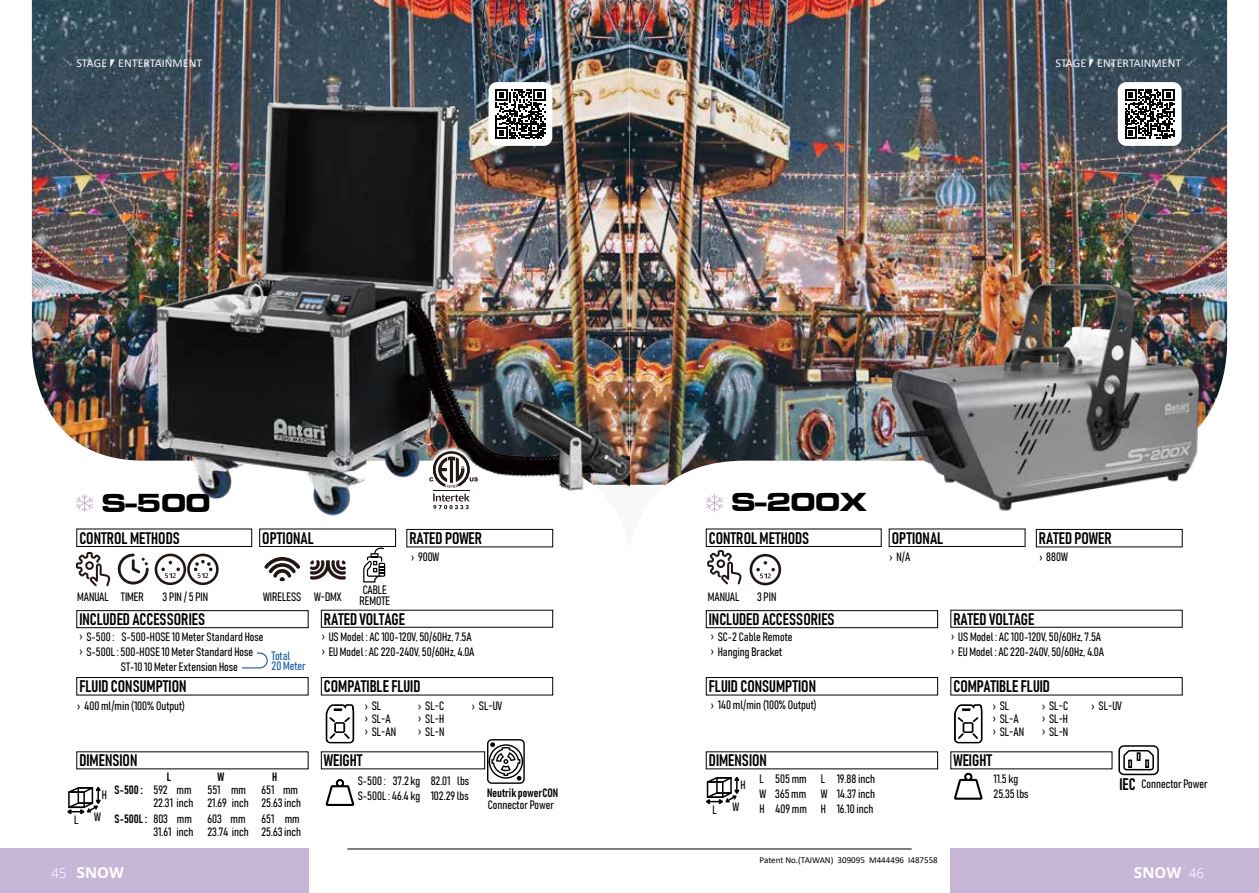
<style>
.page{position:relative;width:1259px;height:893px;background:#fff}
.page>*{position:absolute;margin:0;border:0;box-sizing:border-box;transform-origin:0 0}
.t1{font:27px "Microgramma D Bold Exte";color:#000}
.t2{font:16.5px "Bahnschrift";color:#000}
.t3{font:12px/15px "Bahnschrift";color:#000}
.t4{font:12px "Calibri";color:#f7f8f8}
.t5{font:12px/10.5px "Bahnschrift";color:#15599f}
.t6{font:9px "Calibri";color:#000}
.s1{font-family:"Calibri"}
.s2{font-size:16.5px}
</style>
<div class="page">
<img style="left:629px;top:0;width:598px;height:485px">
<img style="left:31px;top:0;width:598px;height:552px">
<img style="left:101px;top:73px;width:528px;height:514px">
<div style="left:488px;top:82px;width:64px;height:64px;background:#fff;border-radius:9px"></div>
<svg style="left:495px;top:89px;width:50px;height:50px"></svg>
<div style="left:1117px;top:82px;width:64px;height:64px;background:#fff;border-radius:9px"></div>
<svg style="left:1125px;top:89px;width:49px;height:50px"></svg>
<svg style="left:424px;top:446px;width:59px;height:69px"></svg>
<hr style="left:433px;top:490px;width:37px;height:1px;background:#241714">
<svg style="left:429px;top:451px;width:49px;height:37px"></svg>
<svg style="left:433px;top:494px;width:37px;height:15px"></svg>
<svg style="left:706px;top:494px;width:17px;height:18px"></svg>
<svg style="left:76px;top:494px;width:17px;height:18px"></svg>
<img style="left:892px;top:264px;width:320px;height:265px">
<div style="left:950px;top:849px;width:309px;height:44px;background:#c8b6d8"></div>
<div style="left:0;top:849px;width:308px;height:44px;background:#c8b6d8"></div>
<hr style="left:347px;top:849px;width:564px;height:1px;background:#000">
<svg style="left:76px;top:552px;width:34px;height:34px"></svg>
<svg style="left:116px;top:554px;width:33px;height:30px"></svg>
<svg style="left:264px;top:557px;width:36px;height:24px"></svg>
<svg style="left:155px;top:554px;width:64px;height:31px"></svg>
<svg style="left:310px;top:560px;width:36px;height:20px"></svg>
<svg style="left:363px;top:547px;width:22px;height:35px"></svg>
<svg style="left:487px;top:739px;width:38px;height:45px"></svg>
<div style="left:77px;top:610px;width:231px;height:18px;border:1px solid #000"></div>
<div style="left:406px;top:529px;width:147px;height:18px;border:1px solid #000"></div>
<div style="left:77px;top:529px;width:175px;height:18px;border:1px solid #000"></div>
<div style="left:259px;top:529px;width:137px;height:18px;border:1px solid #000"></div>
<svg style="left:707px;top:550px;width:34px;height:34px"></svg>
<div style="left:706px;top:610px;width:232px;height:18px;border:1px solid #000"></div>
<div style="left:1036px;top:529px;width:146px;height:18px;border:1px solid #000"></div>
<div style="left:706px;top:529px;width:175px;height:18px;border:1px solid #000"></div>
<div style="left:889px;top:529px;width:136px;height:18px;border:1px solid #000"></div>
<svg style="left:749px;top:554px;width:32px;height:31px"></svg>
<svg style="left:1118px;top:745px;width:41px;height:31px"></svg>
<svg style="left:706px;top:777px;width:33px;height:27px"></svg>
<svg style="left:326px;top:779px;width:28px;height:27px"></svg>
<svg style="left:67px;top:787px;width:34px;height:27px"></svg>
<svg style="left:242px;top:652px;width:26px;height:17px"></svg>
<div style="left:321px;top:677px;width:232px;height:18px;border:1px solid #000"></div>
<svg style="left:326px;top:704px;width:28px;height:39px"></svg>
<div style="left:77px;top:677px;width:231px;height:18px;border:1px solid #000"></div>
<div style="left:950px;top:677px;width:232px;height:18px;border:1px solid #000"></div>
<div style="left:706px;top:677px;width:232px;height:18px;border:1px solid #000"></div>
<svg style="left:954px;top:704px;width:28px;height:39px"></svg>
<svg style="left:954px;top:772px;width:28px;height:28px"></svg>
<p class="t4" style="left:77px;top:55px;width:127px">STAGE ⎖ ENTERTAINMENT</p>
<p class="t4" style="left:1055px;top:55px;width:127px">STAGE ⎖ ENTERTAINMENT</p>
<h1 class="t1" style="left:102px;top:485px;width:110px">S-500</h1>
<h1 class="t1" style="left:731px;top:484px;width:137px">S-200X</h1>
<h2 class="t2" style="left:79px;top:527px;width:102px">CONTROL METHODS</h2>
<h2 class="t2" style="left:262px;top:527px;width:53px">OPTIONAL</h2>
<h2 class="t2" style="left:409px;top:528px;width:74px">RATED POWER</h2>
<h2 class="t2" style="left:709px;top:527px;width:102px">CONTROL METHODS</h2>
<h2 class="t2" style="left:891px;top:527px;width:53px">OPTIONAL</h2>
<h2 class="t2" style="left:1039px;top:528px;width:74px">RATED POWER</h2>
<p class="t3" style="left:410px;top:549px;width:30px"><span class="s1">›</span> 900W</p>
<p class="t3" style="left:889px;top:549px;width:23px"><span class="s1">›</span> N/A</p>
<p class="t3" style="left:1038px;top:549px;width:31px"><span class="s1">›</span> 880W</p>
<p class="t3" style="left:77px;top:589px;width:68px">MANUAL TIMER</p>
<p class="t3" style="left:163px;top:589px;width:47px">3 PIN / 5 PIN</p>
<p class="t3" style="left:263px;top:589px;width:80px">WIRELESS W-DMX</p>
<p class="t3" style="left:359px;top:584px;width:32px;line-height:10.5px">CABLE<br>REMOTE</p>
<p class="t3" style="left:708px;top:589px;width:33px">MANUAL</p>
<p class="t3" style="left:757px;top:589px;width:21px">3 PIN</p>
<h2 class="t2" style="left:79px;top:609px;width:127px">INCLUDED ACCESSORIES</h2>
<h2 class="t2" style="left:324px;top:608px;width:82px">RATED VOLTAGE</h2>
<h2 class="t2" style="left:709px;top:609px;width:127px">INCLUDED ACCESSORIES</h2>
<h2 class="t2" style="left:953px;top:608px;width:82px">RATED VOLTAGE</h2>
<p class="t3" style="left:79px;top:629px;width:186px"><span class="s1">›</span> S-500 : S-500-HOSE 10 Meter Standard Hose</p>
<p class="t3" style="left:79px;top:644px;width:176px"><span class="s1">›</span> S-500L : 500-HOSE 10 Meter Standard Hose</p>
<p class="t3" style="left:121px;top:659px;width:118px">ST-10 10 Meter Extension Hose</p>
<p class="t5" style="left:271px;top:650px;width:36px">Total<br>20 Meter</p>
<p class="t3" style="left:321px;top:629px;width:155px"><span class="s1">›</span> US Model : AC 100-120V, 50/60Hz, 7.5A <span class="s1">›</span> EU Model : AC 220-240V, 50/60Hz, 4.0A</p>
<p class="t3" style="left:710px;top:629px;width:84px"><span class="s1">›</span> SC-2 Cable Remote <span class="s1">›</span> Hanging Bracket</p>
<p class="t3" style="left:950px;top:629px;width:155px"><span class="s1">›</span> US Model : AC 100-120V, 50/60Hz, 7.5A <span class="s1">›</span> EU Model : AC 220-240V, 50/60Hz, 4.0A</p>
<h2 class="t2" style="left:79px;top:676px;width:109px">FLUID CONSUMPTION</h2>
<p class="t3" style="left:77px;top:698px;width:110px"><span class="s1">›</span> 400 ml/min (100% Output)</p>
<h2 class="t2" style="left:324px;top:676px;width:98px">COMPATIBLE FLUID</h2>
<p class="t3" style="left:364px;top:699px;width:33px;line-height:12.8px"><span class="s1">›</span> SL<br><span class="s1">›</span> SL-A <span class="s1">›</span> SL-AN</p>
<p class="t3" style="left:417px;top:699px;width:28px;line-height:12.8px;text-align:justify"><span class="s1">›</span> SL-C <span class="s1">›</span> SL-H <span class="s1">›</span> SL-N</p>
<p class="t3" style="left:471px;top:698px;width:32px"><span class="s1">›</span> SL-UV</p>
<h2 class="t2" style="left:79px;top:750px;width:59px">DIMENSION</h2>
<h2 class="t2" style="left:324px;top:750px;width:40px">WEIGHT</h2>
<p class="t3" style="left:102px;top:787px;width:7px">H</p>
<p class="t3" style="left:74px;top:812px;width:6px">L</p>
<p class="t3" style="left:94px;top:809px;width:8px">W</p>
<p class="t3" style="left:167px;top:769px;width:6px">L</p>
<p class="t3" style="left:217px;top:769px;width:8px">W</p>
<p class="t3" style="left:272px;top:769px;width:7px">H</p>
<p class="t3" style="left:115px;top:782px;width:29px">S-500 :</p>
<p class="t3" style="left:115px;top:811px;width:34px">S-500L :</p>
<p class="t3" style="left:153px;top:782px;width:40px">592 mm</p>
<p class="t3" style="left:207px;top:782px;width:40px">551 mm</p>
<p class="t3" style="left:153px;top:783px;width:149px;line-height:13.5px;text-align:right">651 mm<br>22.31 inch 21.69 inch 25.63 inch</p>
<p class="t3" style="left:153px;top:811px;width:40px">803 mm</p>
<p class="t3" style="left:207px;top:811px;width:40px">603 mm</p>
<p class="t3" style="left:153px;top:812px;width:149px;line-height:13.5px;text-align:right">651 mm<br>31.61 inch 23.74 inch 25.63 inch</p>
<p class="t3" style="left:358px;top:773px;width:113px">S-500 : 37.2 kg 82.01 lbs<br>S-500L : 46.4 kg 102.29 lbs</p>
<p class="t3" style="left:487px;top:785px;width:72px">Neutrik powerCON</p>
<p class="t3" style="left:488px;top:797px;width:68px">Connector Power</p>
<h2 class="t2" style="left:709px;top:676px;width:109px">FLUID CONSUMPTION</h2>
<h2 class="t2" style="left:953px;top:676px;width:98px">COMPATIBLE FLUID</h2>
<p class="t3" style="left:710px;top:697px;width:108px"><span class="s1">›</span> 140 ml/min (100% Output)</p>
<p class="t3" style="left:992px;top:699px;width:33px;line-height:12.8px"><span class="s1">›</span> SL<br><span class="s1">›</span> SL-A <span class="s1">›</span> SL-AN</p>
<p class="t3" style="left:1041px;top:699px;width:28px;line-height:12.8px;text-align:justify"><span class="s1">›</span> SL-C <span class="s1">›</span> SL-H <span class="s1">›</span> SL-N</p>
<p class="t3" style="left:1091px;top:698px;width:32px"><span class="s1">›</span> SL-UV</p>
<p class="t3" style="left:993px;top:771px;width:36px">11.5 kg<br>25.35 lbs</p>
<h2 class="t2" style="left:709px;top:750px;width:59px">DIMENSION</h2>
<h2 class="t2" style="left:953px;top:750px;width:40px">WEIGHT</h2>
<p class="t3" style="left:775px;top:771px;width:33px;text-align:justify">505 mm 365 mm 409 mm</p>
<p class="t3" style="left:836px;top:771px;width:40px;text-align:justify">19.88 inch 14.37 inch 16.10 inch</p>
<p class="t3" style="left:759px;top:771px;width:8px">L<br>W<br>H</p>
<p class="t3" style="left:821px;top:771px;width:8px">L<br>W<br>H</p>
<p class="t3" style="left:1119px;top:776px;width:90px"><span class="s2">IEC</span> Connector Power</p>
<p class="t3" style="left:740px;top:777px;width:7px">H</p>
<p class="t3" style="left:712px;top:802px;width:6px">L</p>
<p class="t3" style="left:732px;top:799px;width:8px">W</p>
<p class="t6" style="left:759px;top:854px;width:180px">Patent No.(TAIWAN) 309095 M444496 I487558</p>
</div>
